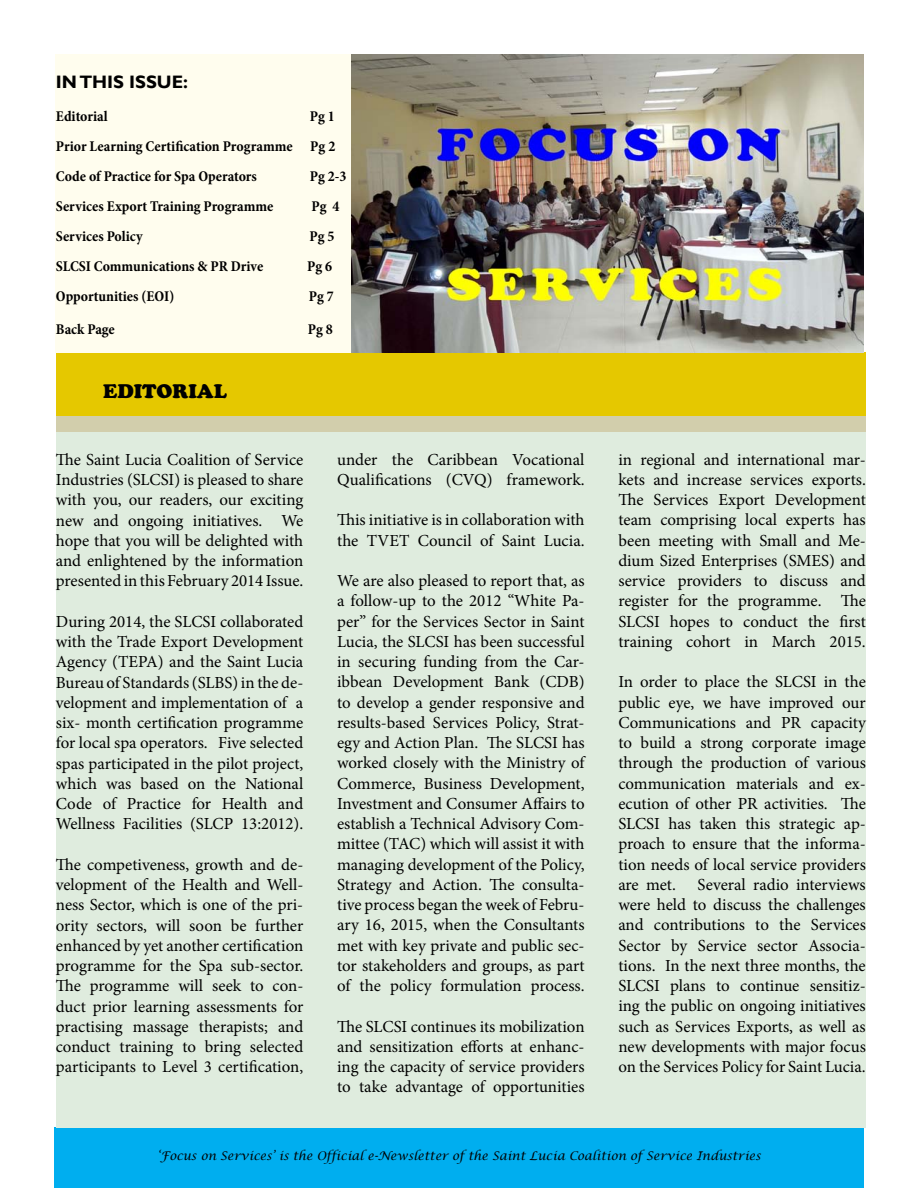
<style>
.page{position:relative;width:918px;height:1188px;background:#fff}
.page>*{position:absolute;margin:0;border:0;box-sizing:border-box;transform-origin:0 0}
.t1{font:19.5px "Cooper Black Std";color:#000}
.t2{font:700 18px "Gill Sans";color:#000}
.t3{font:16.8px/20.2px "Minion Pro";color:#000;text-align:justify}
.t4{font:700 condensed 15px/30px "Minion Pro";color:#000;text-align:justify}
.t5{font:italic 12px "Lucida Calligraphy";color:#000}
</style>
<div class="page">
<div style="left:54px;top:1128px;width:810px;height:60px;background:#00aeef"></div>
<div style="left:56px;top:432px;width:810px;height:696px;background:#dfecde"></div>
<div style="left:56px;top:352px;width:810px;height:65px;background:#e5c800"></div>
<div style="left:56px;top:417px;width:810px;height:15px;background:#d2ceac"></div>
<div style="left:56px;top:54px;width:295px;height:298px;background:#fffdee"></div>
<img style="left:351px;top:54px;width:513px;height:298px">
<p class="t2" style="left:56px;top:71px;width:134px">IN THIS ISSUE:</p>
<p class="t4" style="left:56px;top:101px;width:53px">Editorial</p>
<p class="t4" style="left:56px;top:101px;width:281px;text-indent:254px">Pg 1<br>Prior Learning Certification Programme Pg 2<br>Code of Practice for Spa Operators</p>
<p class="t4" style="left:310px;top:161px;width:38px">Pg 2-3</p>
<p class="t4" style="left:56px;top:191px;width:219px">Services Export Training Programme</p>
<p class="t4" style="left:312px;top:191px;width:29px">Pg 4</p>
<p class="t4" style="left:56px;top:221px;width:89px">Services Policy</p>
<p class="t4" style="left:310px;top:221px;width:27px">Pg 5</p>
<p class="t4" style="left:56px;top:251px;width:209px">SLCSI Communications &amp; PR Drive</p>
<p class="t4" style="left:307px;top:251px;width:27px">Pg 6</p>
<p class="t4" style="left:56px;top:281px;width:120px">Opportunities (EOI)</p>
<p class="t4" style="left:309px;top:281px;width:27px">Pg 7</p>
<p class="t4" style="left:56px;top:314px;width:61px">Back Page</p>
<p class="t4" style="left:308px;top:314px;width:27px">Pg 8</p>
<p class="t1" style="left:103px;top:379px;width:125px">EDITORIAL</p>
<p class="t3" style="left:56px;top:449px;width:249px">The Saint Lucia Coalition of Service Industries (SLCSI) is pleased to share with you, our readers, our exciting new and ongoing initiatives. We hope that you will be delighted with and enlightened by the information presented in this February 2014 Issue.</p>
<p class="t3" style="left:56px;top:611px;width:249px">During 2014, the SLCSI collaborated with the Trade Export Development Agency (TEPA) and the Saint Lucia Bureau of Standards (SLBS) in the de&shy;velopment and implementation of a six- month certification programme for local spa operators. Five selected spas participated in the pilot project, which was based on the National Code of Practice for Health and Wellness Facilities (SLCP 13:2012).</p>
<p class="t3" style="left:56px;top:854px;width:249px">The competiveness, growth and de&shy;velopment of the Health and Well&shy;ness Sector, which is one of the pri&shy;ority sectors, will soon be further enhanced by yet another certification programme for the Spa sub-sector.<br>The programme will seek to con&shy;duct prior learning assessments for practising massage therapists; and conduct training to bring selected participants to Level 3 certification,</p>
<p class="t3" style="left:337px;top:449px;width:249px">under the Caribbean Vocational<br>Qualifications (CVQ) framework.</p>
<p class="t3" style="left:337px;top:510px;width:249px">This initiative is in collaboration with the TVET Council of Saint Lucia.</p>
<p class="t3" style="left:337px;top:571px;width:249px">We are also pleased to report that, as a follow-up to the 2012 “White Pa&shy;per” for the Services Sector in Saint Lucia, the SLCSI has been successful in securing funding from the Car&shy;ibbean Development Bank (CDB) to develop a gender responsive and results-based Services Policy, Strat&shy;egy and Action Plan. The SLCSI has worked closely with the Ministry of Commerce, Business Development, Investment and Consumer Affairs to establish a Technical Advisory Com&shy;mittee (TAC) which will assist it with managing development of the Policy, Strategy and Action. The consulta&shy;tive process began the week of Febru&shy;ary 16, 2015, when the Consultants met with key private and public sec&shy;tor stakeholders and groups, as part of the policy formulation process.</p>
<p class="t3" style="left:337px;top:1016px;width:249px">The SLCSI continues its mobilization and sensitization efforts at enhanc&shy;ing the capacity of service providers to take advantage of opportunities</p>
<p class="t3" style="left:618px;top:449px;width:249px">in regional and international mar&shy;kets and increase services exports.<br>The Services Export Development team comprising local experts has been meeting with Small and Me&shy;dium Sized Enterprises (SMES) and service providers to discuss and register for the programme. The SLCSI hopes to conduct the first training cohort in March 2015.</p>
<p class="t3" style="left:618px;top:672px;width:249px">In order to place the SLCSI in the public eye, we have improved our Communications and PR capacity to build a strong corporate image through the production of various communication materials and ex&shy;ecution of other PR activities. The SLCSI has taken this strategic ap&shy;proach to ensure that the informa&shy;tion needs of local service providers are met.</p>
<p class="t3" style="left:618px;top:874px;width:249px;text-indent:79px">Several radio interviews were held to discuss the challenges and contributions to the Services Sector by Service sector Associa&shy;tions. In the next three months, the SLCSI plans to continue sensitiz&shy;ing the public on ongoing initiatives such as Services Exports, as well as new developments with major focus on the Services Policy for Saint Lucia.</p>
<p class="t5" style="left:157px;top:1149px;width:605px">‘Focus on Services’ is the Official e-Newsletter of the Saint Lucia Coalition of Service Industries</p>
</div>
